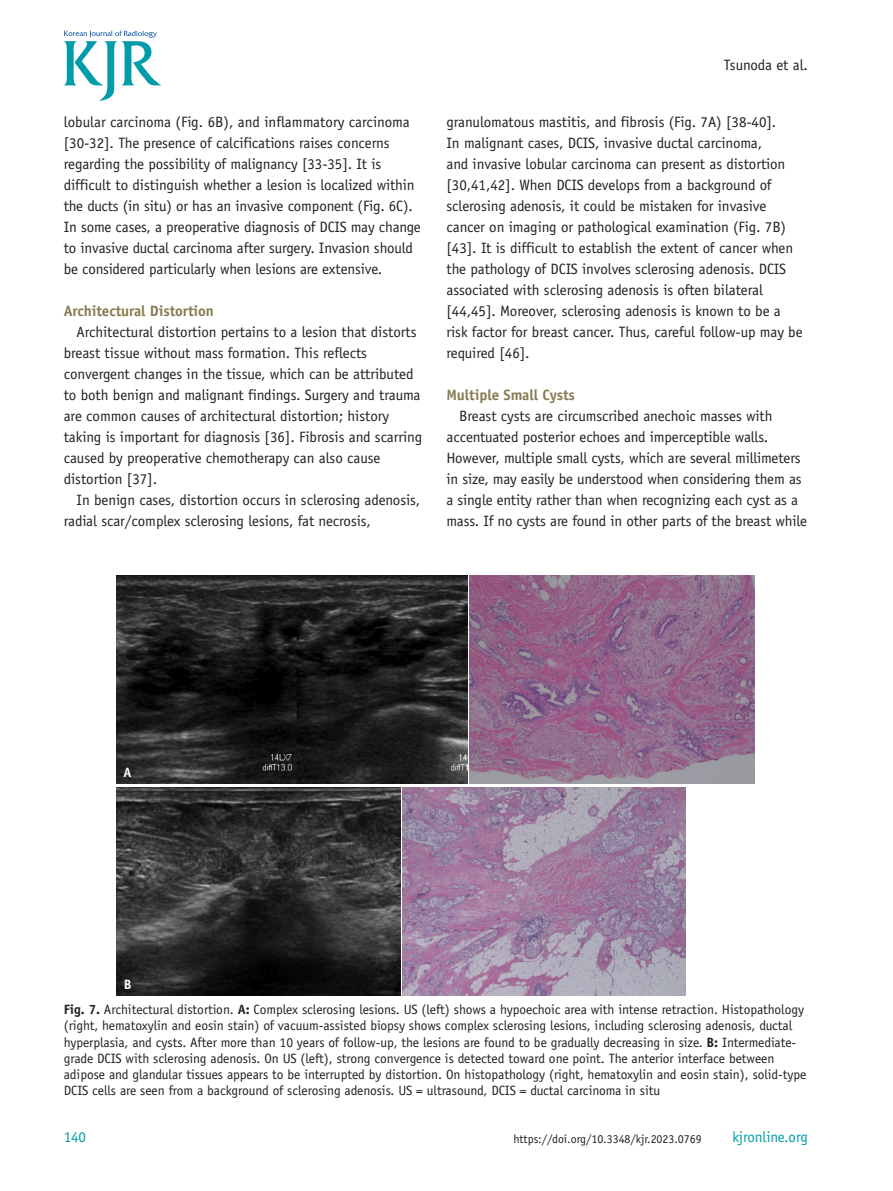
<style>
.page{position:relative;width:893px;height:1191px;background:#fff}
.page>*{position:absolute;margin:0;border:0;box-sizing:border-box;transform-origin:0 0}
.본문{font:15px/21px "Officina Sans Std";letter-spacing:-.005em;color:#231f20}
._1_제목{font:700 15px "Officina Sans Std";letter-spacing:-.005em;color:#887a51}
.t1{font:15px "Officina Sans Std";letter-spacing:-.005em;color:#009caa}
.그림제목{font:13.5px/16.2px "Officina Sans Std";letter-spacing:-.005em;color:#231f20}
.t2{font:700 13.5px "Officina Sans Std";color:#fff}
.t3{font:12px "Officina Sans Std";letter-spacing:-.005em;color:#231f20}
.s1{font-weight:700}
</style>
<div class="page">
<svg style="left:64px;top:31px;width:97px;height:70px"></svg>
<img style="left:117px;top:576px;width:350px;height:207px">
<img style="left:470px;top:576px;width:285px;height:207px">
<img style="left:117px;top:787px;width:284px;height:208px">
<img style="left:403px;top:787px;width:283px;height:208px">
<p class="본문" style="left:64px;top:112px;width:359px">lobular carcinoma (Fig. 6B), and inflammatory carcinoma [30-32]. The presence of calcifications raises concerns regarding the possibility of malignancy [33-35]. It is difficult to distinguish whether a lesion is localized within the ducts (in situ) or has an invasive component (Fig. 6C).<br>In some cases, a preoperative diagnosis of DCIS may change to invasive ductal carcinoma after surgery. Invasion should be considered particularly when lesions are extensive.</p>
<p class="_1_제목" style="left:64px;top:302px;width:152px">Architectural Distortion</p>
<p class="본문" style="left:64px;top:322px;width:360px;text-indent:13px">Architectural distortion pertains to a lesion that distorts breast tissue without mass formation. This reflects convergent changes in the tissue, which can be attributed to both benign and malignant findings. Surgery and trauma are common causes of architectural distortion; history taking is important for diagnosis [36]. Fibrosis and scarring caused by preoperative chemotherapy can also cause distortion [37].</p>
<p class="본문" style="left:64px;top:490px;width:358px;text-indent:13px">In benign cases, distortion occurs in sclerosing adenosis, radial scar/complex sclerosing lesions, fat necrosis,</p>
<p class="본문" style="left:724px;top:54px;width:86px">Tsunoda et al.</p>
<p class="본문" style="left:446px;top:112px;width:358px">granulomatous mastitis, and fibrosis (Fig. 7A) [38-40].<br>In malignant cases, DCIS, invasive ductal carcinoma,<br>and invasive lobular carcinoma can present as distortion [30,41,42]. When DCIS develops from a background of sclerosing adenosis, it could be mistaken for invasive cancer on imaging or pathological examination (Fig. 7B) [43]. It is difficult to establish the extent of cancer when the pathology of DCIS involves sclerosing adenosis. DCIS associated with sclerosing adenosis is often bilateral [44,45]. Moreover, sclerosing adenosis is known to be a risk factor for breast cancer. Thus, careful follow-up may be required [46].</p>
<p class="_1_제목" style="left:446px;top:386px;width:130px">Multiple Small Cysts</p>
<p class="본문" style="left:446px;top:406px;width:362px;text-indent:13px">Breast cysts are circumscribed anechoic masses with accentuated posterior echoes and imperceptible walls.<br>However, multiple small cysts, which are several millimeters in size, may easily be understood when considering them as a single entity rather than when recognizing each cyst as a mass. If no cysts are found in other parts of the breast while</p>
<p class="t2" style="left:124px;top:764px;width:10px">A</p>
<p class="t2" style="left:124px;top:976px;width:9px">B</p>
<p class="그림제목" style="left:64px;top:1001px;width:744px"><span class="s1">Fig. 7.</span> Architectural distortion. <span class="s1">A:</span> Complex sclerosing lesions. US (left) shows a hypoechoic area with intense retraction. Histopathology (right, hematoxylin and eosin stain) of vacuum-assisted biopsy shows complex sclerosing lesions, including sclerosing adenosis, ductal hyperplasia, and cysts. After more than 10 years of follow-up, the lesions are found to be gradually decreasing in size. <span class="s1">B:</span> Intermediate&shy;grade DCIS with sclerosing adenosis. On US (left), strong convergence is detected toward one point. The anterior interface between adipose and glandular tissues appears to be interrupted by distortion. On histopathology (right, hematoxylin and eosin stain), solid-type DCIS cells are seen from a background of sclerosing adenosis. US = ultrasound, DCIS = ductal carcinoma in situ</p>
<p class="t1" style="left:64px;top:1128px;width:24px">140</p>
<p class="t3" style="left:513px;top:1132px;width:190px">https://doi.org/10.3348/kjr.2023.0769</p>
<p class="t1" style="left:732px;top:1128px;width:77px">kjronline.org</p>
</div>
